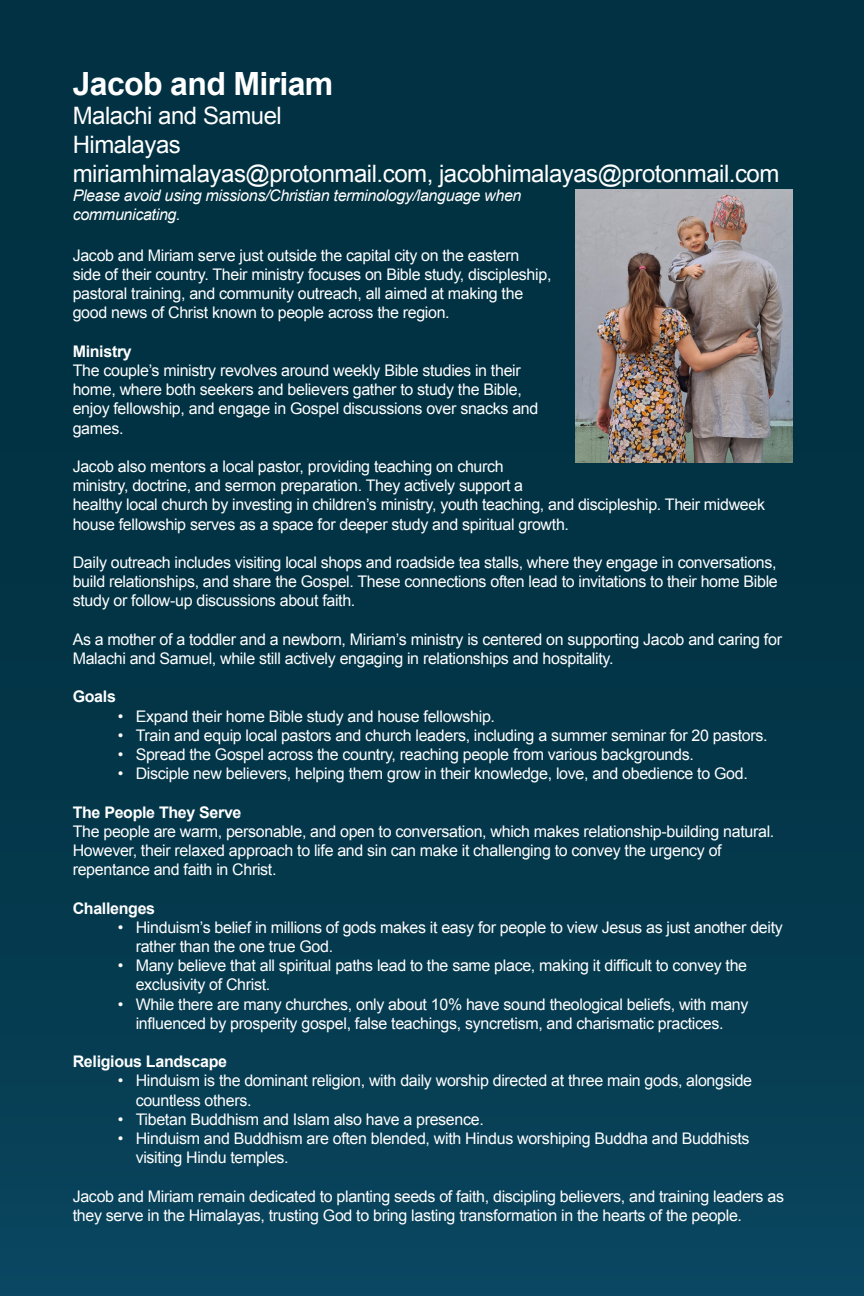
<style>
.page{position:relative;width:864px;height:1296px;background:#fff}
.page>*{position:absolute;margin:0;border:0;box-sizing:border-box;transform-origin:0 0}
.t1{font:700 32px "Arial";letter-spacing:-.02em;color:#fff}
.t2{font:24px "Arial";letter-spacing:-.02em;color:#fff}
.t3{font:16px/19.2px "Arial";letter-spacing:-.02em;color:#fff}
.t4{font:italic 16px/19.2px "Arial";letter-spacing:-.02em;color:#fff}
.t5{font:700 16px "Arial";letter-spacing:-.02em;color:#fff}
</style>
<div class="page">
<div style="left:0;top:0;width:864px;height:1296px;background:linear-gradient(to bottom,#002d3c,#084158)"></div>
<img style="left:576px;top:190px;width:217px;height:273px">
<p class="t1" style="left:73px;top:63px;width:262px">Jacob and Miriam</p>
<p class="t2" style="left:73px;top:100px;width:211px">Malachi and Samuel</p>
<p class="t2" style="left:73px;top:129px;width:110px">Himalayas</p>
<p class="t2" style="left:73px;top:157px;width:708px">miriamhimalayas@protonmail.com, jacobhimalayas@protonmail.com</p>
<p class="t4" style="left:73px;top:186px;width:450px">Please avoid using missions/Christian terminology/language when communicating.</p>
<p class="t3" style="left:73px;top:246px;width:480px">Jacob and Miriam serve just outside the capital city on the eastern side of their country. Their ministry focuses on Bible study, discipleship, pastoral training, and community outreach, all aimed at making the good news of Christ known to people across the region.</p>
<p class="t5" style="left:73px;top:341px;width:61px">Ministry</p>
<p class="t3" style="left:73px;top:361px;width:467px">The couple’s ministry revolves around weekly Bible studies in their home, where both seekers and believers gather to study the Bible, enjoy fellowship, and engage in Gospel discussions over snacks and games.</p>
<p class="t3" style="left:73px;top:457px;width:694px">Jacob also mentors a local pastor, providing teaching on church<br>ministry, doctrine, and sermon preparation. They actively support a<br>healthy local church by investing in children’s ministry, youth teaching, and discipleship. Their midweek house fellowship serves as a space for deeper study and spiritual growth.</p>
<p class="t3" style="left:73px;top:553px;width:707px;text-align:justify">Daily outreach includes visiting local shops and roadside tea stalls, where they engage in conversations, build relationships, and share the Gospel. These connections often lead to invitations to their home Bible study or follow-up discussions about faith.</p>
<p class="t3" style="left:73px;top:630px;width:711px">As a mother of a toddler and a newborn, Miriam’s ministry is centered on supporting Jacob and caring for<br>Malachi and Samuel, while still actively engaging in relationships and hospitality.</p>
<p class="t5" style="left:73px;top:686px;width:45px">Goals</p>
<p class="t3" style="left:118px;top:707px;width:379px">• Expand their home Bible study and house fellowship.</p>
<p class="t3" style="left:118px;top:726px;width:651px">• Train and equip local pastors and church leaders, including a summer seminar for 20 pastors.</p>
<p class="t3" style="left:118px;top:745px;width:578px">• Spread the Gospel across the country, reaching people from various backgrounds.</p>
<p class="t3" style="left:118px;top:764px;width:632px">• Disciple new believers, helping them grow in their knowledge, love, and obedience to God.</p>
<p class="t5" style="left:73px;top:801px;width:170px">The People They Serve</p>
<p class="t3" style="left:73px;top:822px;width:703px">The people are warm, personable, and open to conversation, which makes relationship-building natural.<br>However, their relaxed approach to life and sin can make it challenging to convey the urgency of repentance and faith in Christ.</p>
<p class="t5" style="left:73px;top:897px;width:84px">Challenges</p>
<p class="t3" style="left:136px;top:918px;width:649px;text-indent:-18px">• Hinduism’s belief in millions of gods makes it easy for people to view Jesus as just another deity rather than the one true God.</p>
<p class="t3" style="left:136px;top:956px;width:613px;text-indent:-18px">• Many believe that all spiritual paths lead to the same place, making it difficult to convey the exclusivity of Christ.</p>
<p class="t3" style="left:118px;top:995px;width:632px;text-align:center">• While there are many churches, only about 10% have sound theological beliefs, with many influenced by prosperity gospel, false teachings, syncretism, and charismatic practices.</p>
<p class="t5" style="left:73px;top:1051px;width:156px">Religious Landscape</p>
<p class="t3" style="left:136px;top:1071px;width:618px;text-indent:-18px">• Hinduism is the dominant religion, with daily worship directed at three main gods, alongside countless others.</p>
<p class="t3" style="left:118px;top:1110px;width:368px">• Tibetan Buddhism and Islam also have a presence.</p>
<p class="t3" style="left:136px;top:1129px;width:615px;text-indent:-18px">• Hinduism and Buddhism are often blended, with Hindus worshiping Buddha and Buddhists visiting Hindu temples.</p>
<p class="t3" style="left:73px;top:1187px;width:713px">Jacob and Miriam remain dedicated to planting seeds of faith, discipling believers, and training leaders as they serve in the Himalayas, trusting God to bring lasting transformation in the hearts of the people.</p>
</div>
